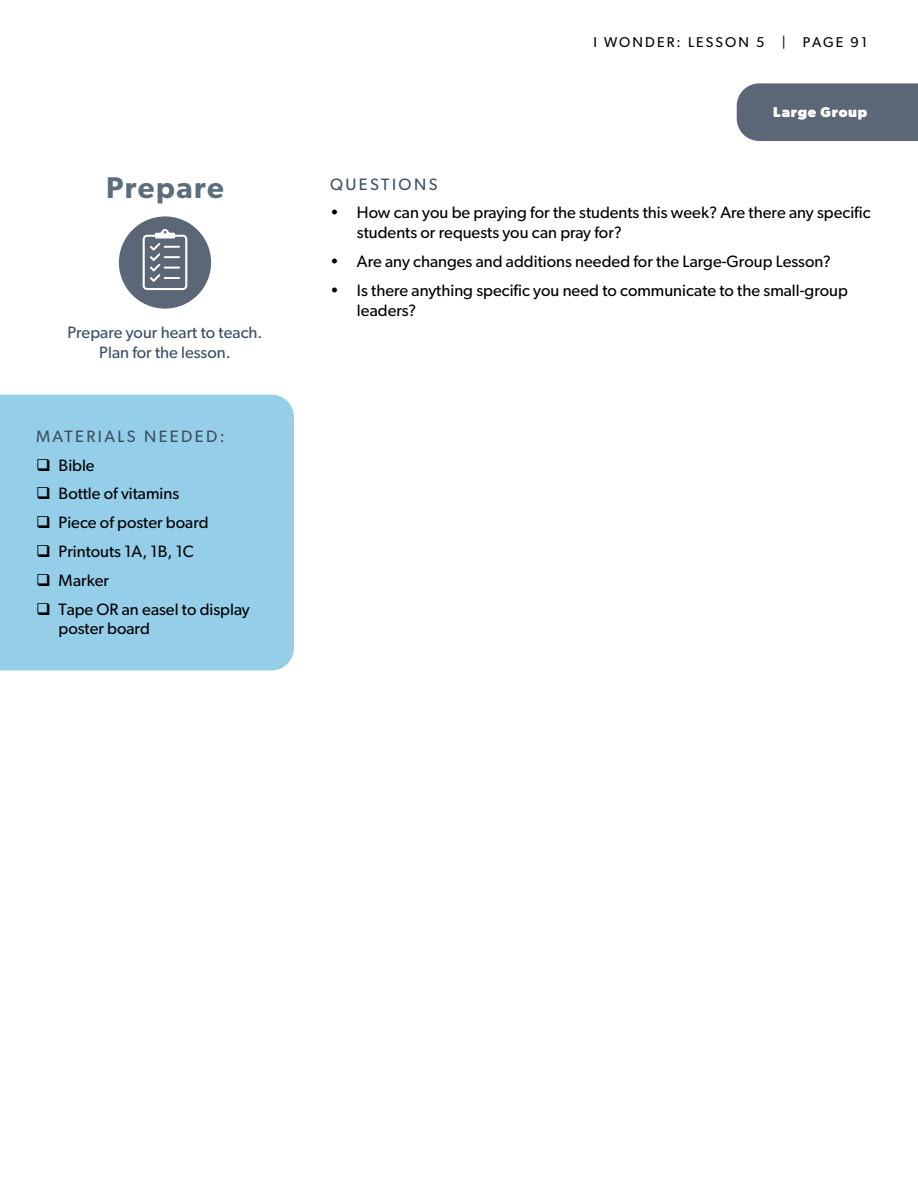
<style>
.page{position:relative;width:918px;height:1188px;background:#fff}
.page>*{position:absolute;margin:0;border:0;box-sizing:border-box;transform-origin:0 0}
.t1{font:600 30px "Gibson";letter-spacing:.05em;color:#5c6e7d}
.t2{font:16.5px/19.8px "Gibson";color:#000}
.t3{font:16.5px/19.8px "Gibson";color:#3b4f61;text-align:center}
.t4{font:16.5px "Gibson";letter-spacing:.15em;color:#3b4f61}
.t5{font:14.25px "Gibson";letter-spacing:.15em;color:#000}
.t6{font:700 14.25px "Gibson";letter-spacing:.05em;color:#fff}
</style>
<div class="page">
<div style="left:737px;top:83px;width:181px;height:58px;background:#5b6676"></div>
<div style="left:119px;top:216px;width:92px;height:93px;background:#5b6676;border-radius:50%"></div>
<svg style="left:143px;top:229px;width:44px;height:61px"></svg>
<div style="left:0;top:395px;width:294px;height:275px;background:#95cee9"></div>
<p class="t5" style="left:593px;top:34px;width:275px">I WONDER: LESSON 5 | PAGE 91</p>
<p class="t6" style="left:773px;top:104px;width:95px">Large Group</p>
<h1 class="t1" style="left:106px;top:170px;width:119px">Prepare</h1>
<p class="t4" style="left:330px;top:174px;width:109px">QUESTIONS</p>
<p class="t2" style="left:357px;top:203px;width:515px;text-indent:-27px">• How can you be praying for the students this week? Are there any specific students or requests you can pray for?</p>
<p class="t2" style="left:330px;top:251px;width:503px">• Are any changes and additions needed for the Large-Group Lesson?</p>
<p class="t2" style="left:357px;top:280px;width:492px;text-indent:-27px">• Is there anything specific you need to communicate to the small-group leaders?</p>
<p class="t3" style="left:67px;top:323px;width:197px">Prepare your heart to teach.<br>Plan for the lesson.</p>
<p class="t4" style="left:36px;top:426px;width:190px">MATERIALS NEEDED:</p>
<p class="t2" style="left:36px;top:455px;width:60px">❑ Bible</p>
<p class="t2" style="left:36px;top:484px;width:145px">❑ Bottle of vitamins</p>
<p class="t2" style="left:36px;top:512px;width:174px">❑ Piece of poster board</p>
<p class="t2" style="left:36px;top:541px;width:159px">❑ Printouts 1A, 1B, 1C</p>
<p class="t2" style="left:36px;top:570px;width:75px">❑ Marker</p>
<p class="t2" style="left:59px;top:599px;width:193px;text-indent:-23px">❑ Tape OR an easel to display poster board</p>
</div>
